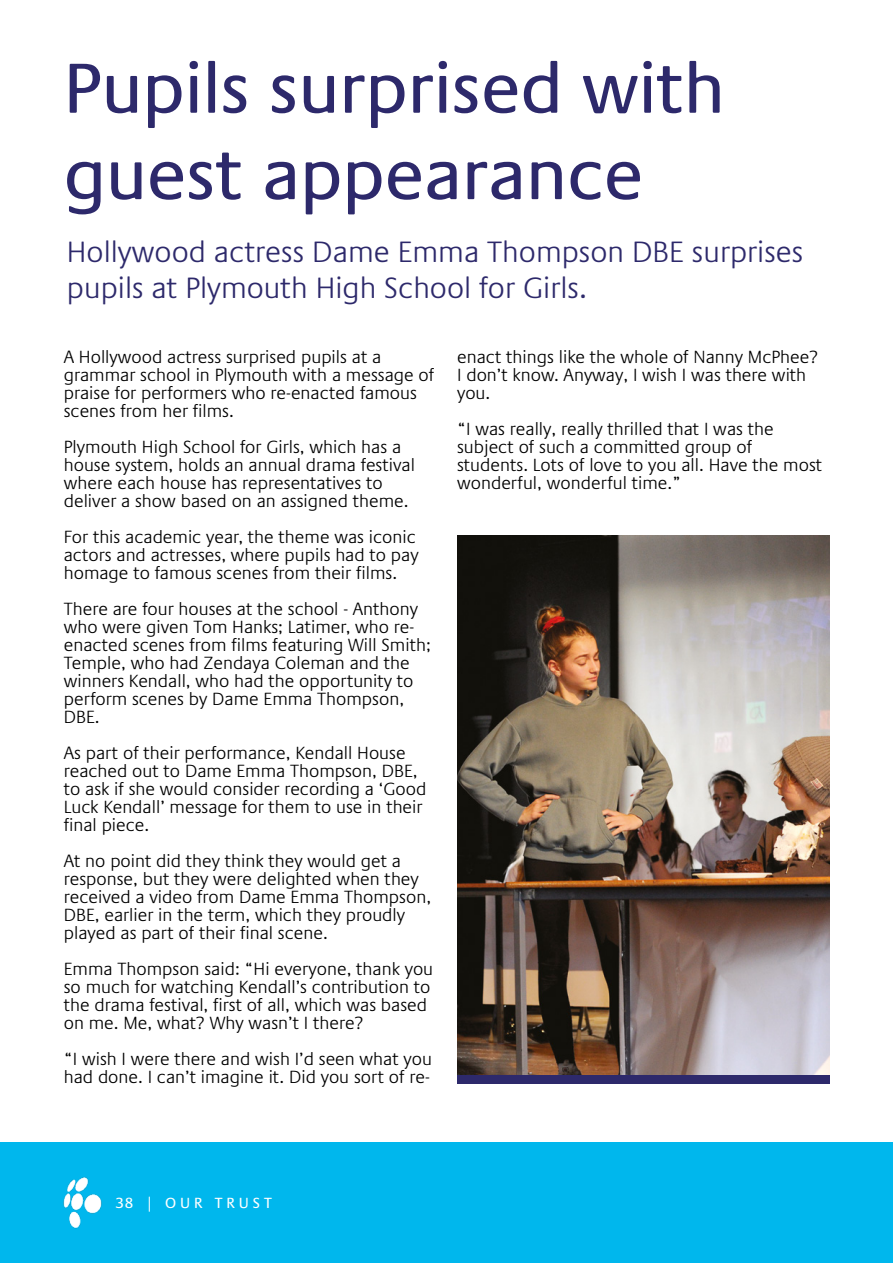
<style>
.page{position:relative;width:893px;height:1263px;background:#fff}
.page>*{position:absolute;margin:0;border:0;box-sizing:border-box;transform-origin:0 0}
.t1{font:72px/86.4px "Praxis LT Pro";color:#2d296b}
.t2{font:300 30px/36px "Praxis LT Pro";color:#2d296b}
.t3{font:300 18px/18px "Praxis LT Pro";color:#000}
.t4{font:15px "Praxis LT Pro";color:#fff}
</style>
<div class="page">
<div style="left:0;top:1143px;width:893px;height:120px;background:#00b7ed"></div>
<img style="left:63px;top:1177px;width:39px;height:52px">
<img style="left:457px;top:536px;width:372px;height:539px">
<div style="left:457px;top:1075px;width:372px;height:8px;background:#2d296b"></div>
<h1 class="t1" style="left:64px;top:46px;width:663px">Pupils surprised with guest appearance</h1>
<h2 class="t2" style="left:67px;top:234px;width:738px">Hollywood actress Dame Emma Thompson DBE surprises pupils at Plymouth High School for Girls.</h2>
<p class="t3" style="left:64px;top:348px;width:372px">A Hollywood actress surprised pupils at a grammar school in Plymouth with a message of praise for performers who re-enacted famous scenes from her films.</p>
<p class="t3" style="left:64px;top:438px;width:353px">Plymouth High School for Girls, which has a house system, holds an annual drama festival where each house has representatives to deliver a show based on an assigned theme.</p>
<p class="t3" style="left:64px;top:528px;width:356px">For this academic year, the theme was iconic actors and actresses, where pupils had to pay homage to famous scenes from their films.</p>
<p class="t3" style="left:64px;top:600px;width:369px">There are four houses at the school - Anthony who were given Tom Hanks; Latimer, who re&shy;enacted scenes from films featuring Will Smith; Temple, who had Zendaya Coleman and the winners Kendall, who had the opportunity to perform scenes by Dame Emma Thompson, DBE.</p>
<p class="t3" style="left:64px;top:744px;width:364px">As part of their performance, Kendall House reached out to Dame Emma Thompson, DBE, to ask if she would consider recording a ‘Good Luck Kendall’ message for them to use in their final piece.</p>
<p class="t3" style="left:64px;top:852px;width:369px">At no point did they think they would get a response, but they were delighted when they received a video from Dame Emma Thompson, DBE, earlier in the term, which they proudly played as part of their final scene.</p>
<p class="t3" style="left:64px;top:960px;width:371px">Emma Thompson said: “Hi everyone, thank you so much for watching Kendall’s contribution to the drama festival, first of all, which was based on me. Me, what? Why wasn’t I there?</p>
<p class="t3" style="left:64px;top:1050px;width:370px">“I wish I were there and wish I’d seen what you had done. I can’t imagine it. Did you sort of re-</p>
<p class="t3" style="left:457px;top:348px;width:362px">enact things like the whole of Nanny McPhee?<br>I don’t know. Anyway, I wish I was there with you.</p>
<p class="t3" style="left:457px;top:420px;width:367px">“I was really, really thrilled that I was the subject of such a committed group of students. Lots of love to you all. Have the most wonderful, wonderful time.”</p>
<p class="t4" style="left:115px;top:1194px;width:158px">38 | O U R T R U S T</p>
</div>
